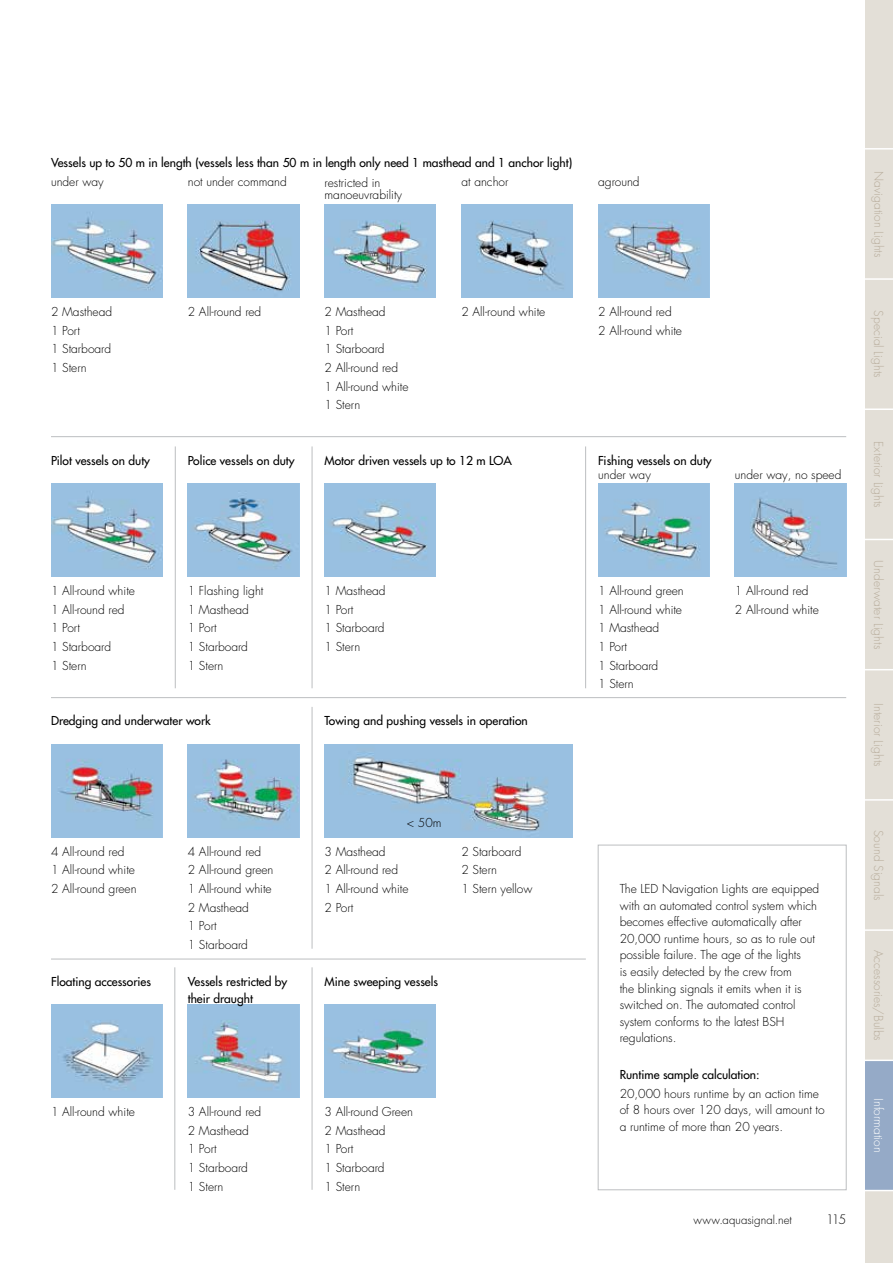
<style>
.page{position:relative;width:893px;height:1263px;background:#fff}
.page>*{position:absolute;margin:0;border:0;box-sizing:border-box;transform-origin:0 0}
.t1{font:300 12.6px "Futura LT Pro";color:#000}
.t2{font:300 12px/18.6px "Futura LT Pro";color:#000}
.t3{font:500 12px/16.6px "Futura LT Pro";color:#000}
.t4{font:300 12px "Futura LT Pro";color:#b8ad9c}
.t5{font:300 12px "Futura LT Pro";letter-spacing:.005em;color:#fff}
.t6{font:300 11.4px "Futura LT Pro";letter-spacing:.005em;color:#000}
</style>
<div class="page">
<div style="left:865px;top:0;width:28px;height:1263px;background:#e3dfd7"></div>
<div style="left:865px;top:1060px;width:28px;height:130px;background:#95aac7"></div>
<svg style="left:865px;top:669px;width:28px;height:1px"></svg>
<hr style="left:865px;top:929px;width:28px;height:2px;background:#fff">
<svg style="left:865px;top:1190px;width:28px;height:1px"></svg>
<svg style="left:865px;top:539px;width:28px;height:1px"></svg>
<hr style="left:865px;top:799px;width:28px;height:2px;background:#fff">
<hr style="left:865px;top:1059px;width:28px;height:2px;background:#fff">
<hr style="left:865px;top:148px;width:28px;height:2px;background:#fff">
<hr style="left:865px;top:408px;width:28px;height:2px;background:#fff">
<hr style="left:865px;top:278px;width:28px;height:2px;background:#fff">
<img style="left:51px;top:205px;width:111px;height:93px">
<img style="left:51px;top:484px;width:111px;height:93px">
<img style="left:51px;top:744px;width:111px;height:93px">
<img style="left:51px;top:1004px;width:111px;height:93px">
<img style="left:188px;top:1004px;width:111px;height:93px">
<img style="left:325px;top:1004px;width:111px;height:93px">
<img style="left:325px;top:744px;width:248px;height:93px">
<img style="left:188px;top:744px;width:111px;height:93px">
<img style="left:188px;top:484px;width:111px;height:93px">
<img style="left:325px;top:484px;width:111px;height:93px">
<img style="left:598px;top:484px;width:111px;height:93px">
<img style="left:735px;top:484px;width:111px;height:93px">
<img style="left:188px;top:205px;width:111px;height:93px">
<img style="left:325px;top:205px;width:111px;height:93px">
<img style="left:461px;top:205px;width:112px;height:93px">
<img style="left:598px;top:205px;width:111px;height:93px">
<hr style="left:175px;top:446px;width:1px;height:242px;background:#bcbec0">
<hr style="left:312px;top:446px;width:1px;height:242px;background:#bcbec0">
<hr style="left:312px;top:707px;width:1px;height:242px;background:#bcbec0">
<hr style="left:312px;top:967px;width:1px;height:223px;background:#bcbec0">
<hr style="left:175px;top:967px;width:1px;height:223px;background:#bcbec0">
<hr style="left:585px;top:446px;width:1px;height:242px;background:#bcbec0">
<hr style="left:51px;top:436px;width:795px;height:1px;background:#bcbec0">
<hr style="left:51px;top:697px;width:795px;height:1px;background:#bcbec0">
<hr style="left:51px;top:959px;width:535px;height:1px;background:#bcbec0">
<div style="left:598px;top:845px;width:248px;height:345px;border:1px solid #bcbec0"></div>
<p class="t3" style="left:51px;top:154px;width:523px">Vessels up to 50 m in length (vessels less than 50 m in length only need 1 masthead and 1 anchor light)</p>
<p class="t2" style="left:51px;top:172px;width:54px">under way</p>
<p class="t2" style="left:188px;top:172px;width:100px">not under command</p>
<p class="t2" style="left:325px;top:177px;width:79px;line-height:12px">restricted in manoeuvrability</p>
<p class="t2" style="left:461px;top:172px;width:49px">at anchor</p>
<p class="t2" style="left:598px;top:172px;width:43px">aground</p>
<p class="t2" style="left:51px;top:303px;width:63px">2 Masthead<br>1 Port<br>1 Starboard<br>1 Stern</p>
<p class="t3" style="left:51px;top:452px;width:100px">Pilot vessels on duty</p>
<p class="t2" style="left:188px;top:303px;width:75px">2 All-round red</p>
<p class="t2" style="left:325px;top:303px;width:85px">2 Masthead<br>1 Port<br>1 Starboard<br>2 All-round red<br>1 All-round white<br>1 Stern</p>
<p class="t2" style="left:461px;top:303px;width:85px">2 All-round white</p>
<p class="t2" style="left:598px;top:303px;width:85px">2 All-round red<br>2 All-round white</p>
<p class="t3" style="left:188px;top:452px;width:108px">Police vessels on duty</p>
<p class="t3" style="left:325px;top:452px;width:189px">Motor driven vessels up to 12 m LOA</p>
<p class="t3" style="left:598px;top:452px;width:115px">Fishing vessels on duty</p>
<p class="t2" style="left:598px;top:466px;width:54px">under way</p>
<p class="t2" style="left:735px;top:466px;width:108px">under way, no speed</p>
<p class="t2" style="left:51px;top:582px;width:85px">1 All-round white<br>1 All-round red<br>1 Port<br>1 Starboard<br>1 Stern</p>
<p class="t2" style="left:188px;top:582px;width:77px">1 Flashing light<br>1 Masthead<br>1 Port<br>1 Starboard<br>1 Stern</p>
<p class="t2" style="left:325px;top:582px;width:63px">1 Masthead<br>1 Port<br>1 Starboard<br>1 Stern</p>
<p class="t2" style="left:598px;top:582px;width:87px">1 All-round green<br>1 All-round white<br>1 Masthead<br>1 Port<br>1 Starboard<br>1 Stern</p>
<p class="t2" style="left:735px;top:582px;width:85px">1 All-round red<br>2 All-round white</p>
<p class="t3" style="left:51px;top:712px;width:161px">Dredging and underwater work</p>
<p class="t3" style="left:325px;top:712px;width:205px">Towing and pushing vessels in operation</p>
<p class="t2" style="left:407px;top:814px;width:36px">&lt; 50m</p>
<p class="t2" style="left:51px;top:842px;width:87px">4 All-round red<br>1 All-round white<br>2 All-round green</p>
<p class="t2" style="left:188px;top:842px;width:87px">4 All-round red<br>2 All-round green<br>1 All-round white<br>2 Masthead<br>1 Port<br>1 Starboard</p>
<p class="t2" style="left:461px;top:842px;width:73px">2 Starboard<br>2 Stern<br>1 Stern yellow</p>
<p class="t2" style="left:325px;top:842px;width:85px">3 Masthead<br>2 All-round red<br>1 All-round white<br>2 Port</p>
<p class="t3" style="left:51px;top:972px;width:102px">Floating accessories</p>
<p class="t3" style="left:188px;top:972px;width:101px">Vessels restricted by their draught</p>
<p class="t3" style="left:325px;top:972px;width:115px">Mine sweeping vessels</p>
<p class="t2" style="left:51px;top:1102px;width:85px">1 All-round white</p>
<p class="t2" style="left:188px;top:1102px;width:75px">3 All-round red<br>2 Masthead<br>1 Port<br>1 Starboard<br>1 Stern</p>
<p class="t2" style="left:325px;top:1102px;width:90px">3 All-round Green<br>2 Masthead<br>1 Port<br>1 Starboard<br>1 Stern</p>
<p class="t2" style="left:620px;top:880px;width:201px;line-height:16.6px">The LED Navigation Lights are equipped with an automated control system which becomes effective automatically after 20,000 runtime hours, so as to rule out possible failure. The age of the lights<br>is easily detected by the crew from<br>the blinking signals it emits when it is switched on. The automated control system conforms to the latest BSH regulations.</p>
<p class="t3" style="left:620px;top:1066px;width:142px">Runtime sample calculation:</p>
<p class="t2" style="left:620px;top:1085px;width:206px;line-height:16.6px">20,000 hours runtime by an action time of 8 hours over 120 days, will amount to a runtime of more than 20 years.</p>
<p class="t6" style="left:693px;top:1212px;width:100px">www.aquasignal.net</p>
<p class="t1" style="left:826px;top:1211px;width:22px">115</p>
<p class="t4" style="left:887px;top:171px;width:88px;rotate:90deg">Navigation Lights</p>
<p class="t4" style="left:886px;top:310px;width:69px;rotate:90deg">Special Lights</p>
<p class="t4" style="left:886px;top:441px;width:68px;rotate:90deg">Exterior Lights</p>
<p class="t4" style="left:886px;top:560px;width:90px;rotate:90deg">Underwater Lights</p>
<p class="t4" style="left:886px;top:703px;width:65px;rotate:90deg">Interior Lights</p>
<p class="t4" style="left:886px;top:830px;width:72px;rotate:90deg">Sound Signals</p>
<p class="t4" style="left:886px;top:949px;width:93px;rotate:90deg">Accessories/Bulbs</p>
<p class="t5" style="left:886px;top:1098px;width:56px;rotate:90deg">Information</p>
</div>
